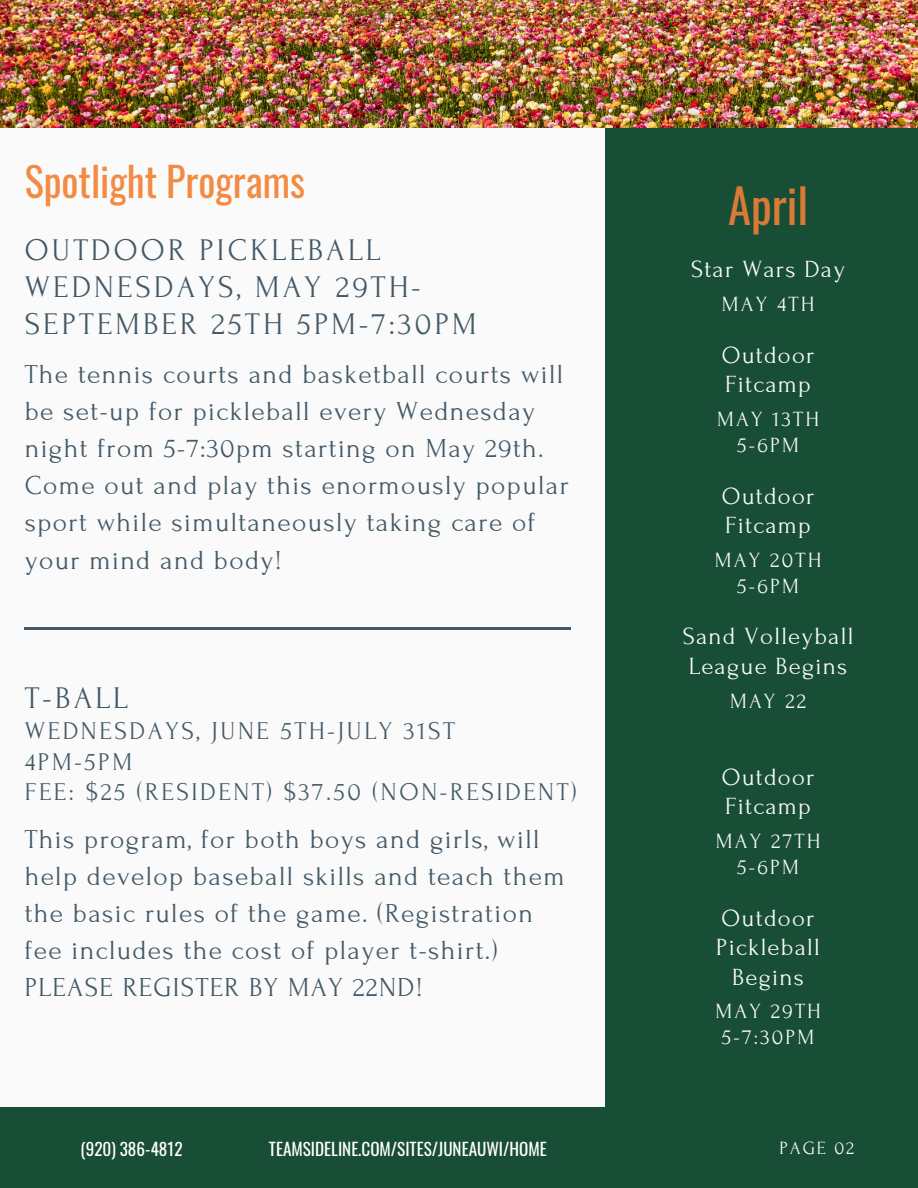
<style>
.page{position:relative;width:918px;height:1188px;background:#fafafa}
.page>*{position:absolute;margin:0;border:0;box-sizing:border-box;transform-origin:0 0}
.t1{font:46.65px "Oswald";color:#da7a37}
.t2{font:40.2px "Oswald";color:#f28b43}
.t3{font:31.5px/37.2px "Forum";letter-spacing:.1em;color:#435967}
.t4{font:27.45px/37.2px "Forum";letter-spacing:.05em;color:#435967}
.t5{font:25.5px/30.3px "Forum";letter-spacing:.1em;color:#435967}
.t6{font:24.6px/29.2px "Forum";letter-spacing:.05em;color:#fafafa}
.t7{font:21.6px/25.8px "Forum";letter-spacing:.1em;color:#fafafa;text-align:center}
.t8{font:18.6px "Forum";letter-spacing:.1em;color:#fafafa}
.t9{font:17.1px "Oswald";color:#fff}
</style>
<div class="page">
<div style="left:605px;top:120px;width:313px;height:1068px;background:#174e35"></div>
<div style="left:0;top:1107px;width:900px;height:81px;background:#174e35"></div>
<img style="left:0;top:0;width:918px;height:127px">
<hr style="left:25px;top:627px;width:545px;height:2px;background:#435967">
<h6 class="t2" style="left:25px;top:150px;width:282px">Spotlight Programs</h6>
<h6 class="t3" style="left:25px;top:232px;width:453px">OUTDOOR PICKLEBALL<br>WEDNESDAYS, MAY 29TH-<br>SEPTEMBER 25TH 5PM-7:30PM</h6>
<h5 class="t4" style="left:25px;top:356px;width:546px">The tennis courts and basketball courts will be set-up for pickleball every Wednesday night from 5-7:30pm starting on May 29th.<br>Come out and play this enormously popular sport while simultaneously taking care of your mind and body!</h5>
<h6 class="t3" style="left:25px;top:680px;width:105px">T-BALL</h6>
<h6 class="t5" style="left:25px;top:716px;width:554px">WEDNESDAYS, JUNE 5TH-JULY 31ST<br>4PM-5PM<br>FEE: $25 (RESIDENT) $37.50 (NON-RESIDENT)</h6>
<h5 class="t4" style="left:25px;top:821px;width:541px">This program, for both boys and girls, will help develop baseball skills and teach them the basic rules of the game. (Registration fee includes the cost of player t-shirt.)<br>PLEASE REGISTER BY MAY 22ND!</h5>
<h5 class="t1" style="left:728px;top:170px;width:82px">April</h5>
<h6 class="t6" style="left:691px;top:255px;width:156px">Star Wars Day</h6>
<h5 class="t7" style="left:722px;top:292px;width:94px">MAY 4TH</h5>
<h6 class="t6" style="left:722px;top:341px;width:94px">Outdoor<br>Fitcamp</h6>
<h2 class="t7" style="left:717px;top:407px;width:103px">MAY 13TH<br>5-6PM</h2>
<p class="t6" style="left:722px;top:482px;width:94px">Outdoor<br>Fitcamp</p>
<h4 class="t7" style="left:715px;top:547px;width:108px">MAY 20TH<br>5-6PM</h4>
<h3 class="t6" style="left:683px;top:622px;width:172px">Sand Volleyball<br>League Begins</h3>
<h5 class="t7" style="left:730px;top:688px;width:78px">MAY 22</h5>
<h5 class="t6" style="left:722px;top:763px;width:94px">Outdoor<br>Fitcamp</h5>
<p class="t7" style="left:716px;top:829px;width:106px">MAY 27TH<br>5-6PM</p>
<h6 class="t6" style="left:716px;top:904px;width:105px;text-align:center">Outdoor<br>Pickleball<br>Begins</h6>
<h5 class="t7" style="left:715px;top:999px;width:107px">MAY 29TH<br>5-7:30PM</h5>
<h1 class="t9" style="left:81px;top:1136px;width:103px">(920) 386-4812</h1>
<h1 class="t9" style="left:269px;top:1136px;width:279px">TEAMSIDELINE.COM/SITES/JUNEAUWI/HOME</h1>
<h5 class="t8" style="left:780px;top:1138px;width:76px">PAGE 02</h5>
</div>
